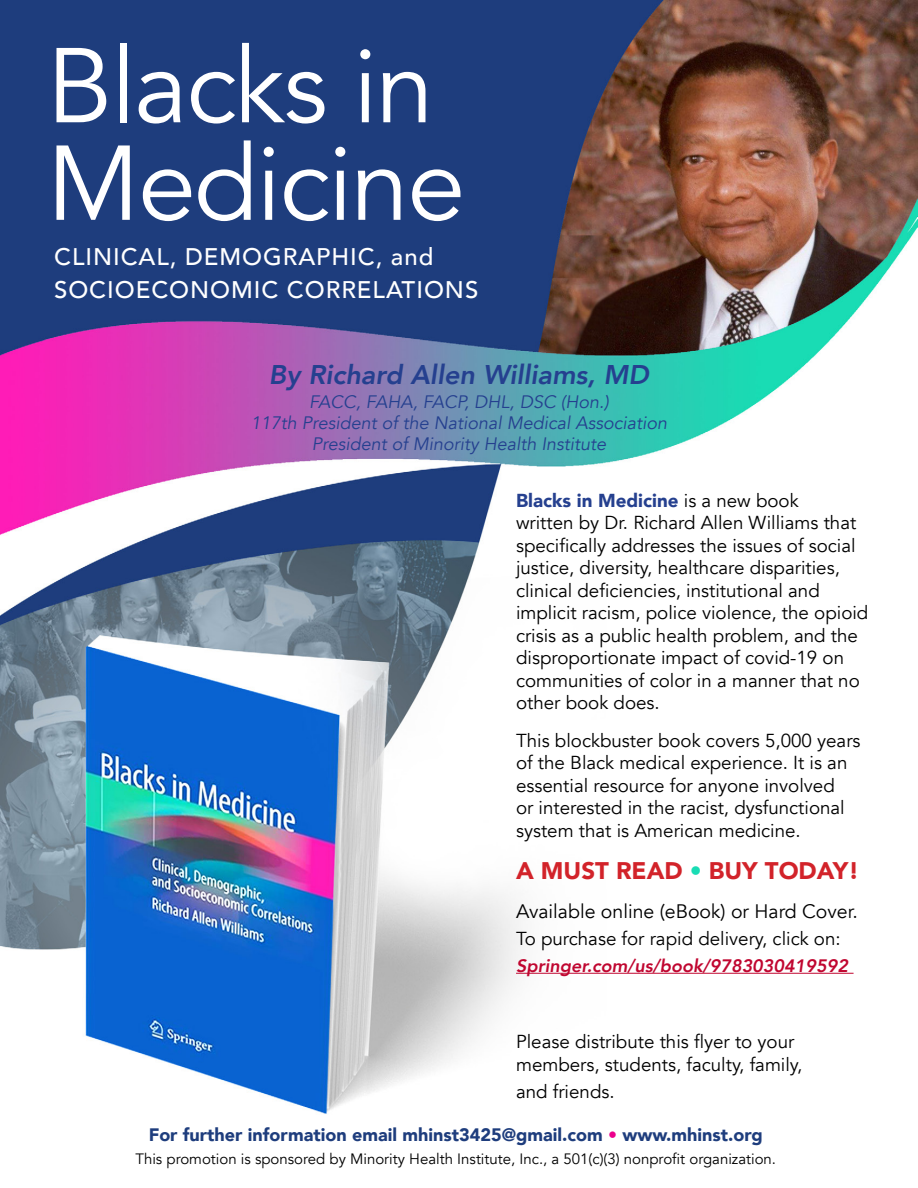
<style>
.page{position:relative;width:918px;height:1188px;background:#fff}
.page>*{position:absolute;margin:0;border:0;box-sizing:border-box;transform-origin:0 0}
.t1{font:105px/97.5px "Avenir";letter-spacing:-.02em;color:#fff}
.t2{font:italic 800 27px "Avenir";color:#25408f}
.t3{font:500 24px/33px "Avenir";letter-spacing:.04em;color:#fff}
.t4{font:900 24px "Avenir";color:#d2232a}
.t5{font:19.5px "Avenir";color:#000}
.t6{font:18.75px/22.5px "Avenir";color:#000}
.t7{font:italic 18px/21px "Avenir";color:#25408f;text-align:center}
.t8{font:900 18px "Avenir";color:#1e3d7d}
.t9{font:italic 800 18px "Avenir";color:#c00630}
.t10{font:15px "Avenir";color:#000}
.s1{font-weight:900;color:#25408f}
.s2{color:#19dcb4}
.s3{color:#ec008c}
</style>
<div class="page">
<img style="left:0;top:0;width:918px;height:1114px">
<hr style="left:516px;top:973px;width:338px;height:1px;background:#c00630">
<h1 class="t1" style="left:46px;top:39px;width:421px">Blacks in<br>Medicine</h1>
<p class="t3" style="left:54px;top:239px;width:426px">CLINICAL, DEMOGRAPHIC, and<br>SOCIOECONOMIC CORRELATIONS</p>
<h2 class="t2" style="left:269px;top:358px;width:382px">By Richard Allen Williams, MD</h2>
<p class="t7" style="left:251px;top:392px;width:418px">FACC, FAHA, FACP, DHL, DSC (Hon.)<br>117th President of the National Medical Association<br>President of Minority Health Institute</p>
<p class="t6" style="left:516px;top:490px;width:354px"><span class="s1">Blacks in Medicine</span> is a new book<br>written by Dr. Richard Allen Williams that specifically addresses the issues of social justice, diversity, healthcare disparities, clinical deficiencies, institutional and implicit racism, police violence, the opioid crisis as a public health problem, and the disproportionate impact of covid-19 on communities of color in a manner that no other book does.</p>
<p class="t6" style="left:516px;top:730px;width:346px">This blockbuster book covers 5,000 years of the Black medical experience. It is an essential resource for anyone involved<br>or interested in the racist, dysfunctional system that is American medicine.</p>
<p class="t4" style="left:516px;top:850px;width:345px">A MUST READ <span class="s2">•</span> BUY TODAY!</p>
<p class="t5" style="left:516px;top:900px;width:343px">Available online (eBook) or Hard Cover.</p>
<p class="t6" style="left:516px;top:928px;width:326px">To purchase for rapid delivery, click on:</p>
<p class="t9" style="left:516px;top:955px;width:334px">Springer.com/us/book/9783030419592</p>
<p class="t6" style="left:516px;top:1031px;width:288px">Please distribute this flyer to your members, students, faculty, family,</p>
<p class="t6" style="left:516px;top:1081px;width:100px">and friends.</p>
<p class="t8" style="left:149px;top:1120px;width:616px">For further information email mhinst3425@gmail.com <span class="s3">•</span> www.mhinst.org</p>
<p class="t10" style="left:135px;top:1150px;width:642px">This promotion is sponsored by Minority Health Institute, Inc., a 501(c)(3) nonprofit organization.</p>
</div>
